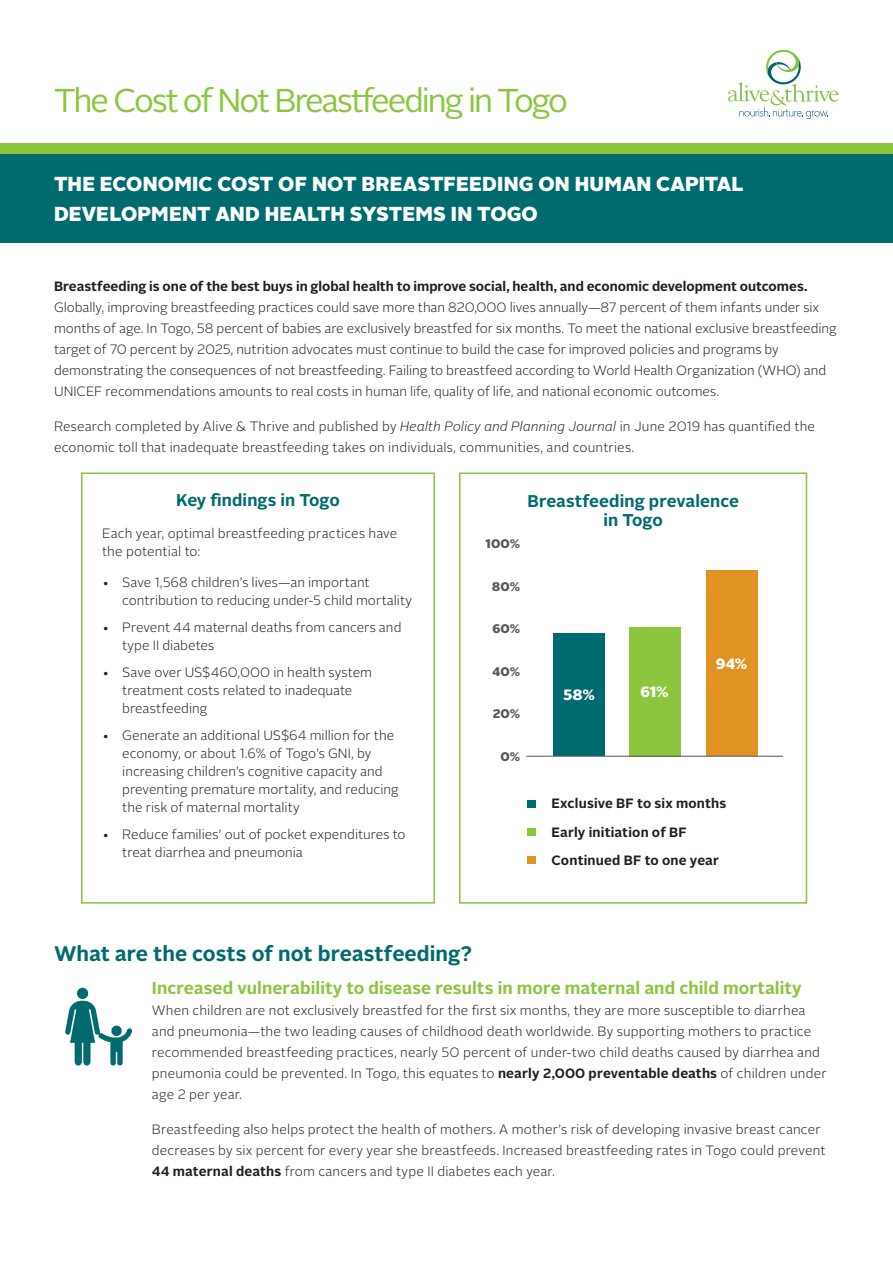
<style>
.page{position:relative;width:893px;height:1263px;background:#fff}
.page>*{position:absolute;margin:0;border:0;box-sizing:border-box;transform-origin:0 0}
.Paragraph_Style_1{font:33px "Alright Sans";letter-spacing:-.06em;color:#8bc63e}
.Teal_Headings{font:700 21px "Alright Sans";color:#006b6e}
.Intro{font:900 20.25px/30px "Alright Sans";letter-spacing:.005em;color:#fff}
.Green_Headings{font:700 17.25px "Alright Sans";letter-spacing:.005em;color:#8bc63e}
.Subheads{font:700 16.95px/19.4px "Alright Sans";letter-spacing:.005em;color:#006b6e;text-align:center}
.t1{font:900 15px "Alright Sans";color:#fff}
.New_body__Alright_Sa{font:300 13.5px/21px "Alright Sans";color:#231f20}
.t2{font:700 13.5px "Alright Sans";letter-spacing:.015em;color:#231f20}
.body{font:300 13.5px/18px "Alright Sans";letter-spacing:.01em;color:#231f20}
.t3{font:900 12.45px "Alright Sans";letter-spacing:.01em;color:#57585a}
.s1{font-weight:700}
.s2{font-style:italic}
</style>
<div class="page">
<div style="left:459px;top:472px;width:348px;height:432px;border:2px solid #8bc63e"></div>
<div style="left:527px;top:800px;width:9px;height:8px;background:#006b6e"></div>
<div style="left:527px;top:828px;width:9px;height:8px;background:#8bc63e"></div>
<div style="left:527px;top:856px;width:9px;height:8px;background:#e09323"></div>
<div style="left:706px;top:570px;width:51px;height:186px;background:#e09323"></div>
<div style="left:629px;top:627px;width:51px;height:129px;background:#8bc63e"></div>
<div style="left:554px;top:633px;width:51px;height:123px;background:#006b6e"></div>
<hr style="left:526px;top:756px;width:257px;height:1px;background:#57585a">
<div style="left:0;top:154px;width:893px;height:89px;background:#006b6e"></div>
<div style="left:0;top:143px;width:893px;height:10px;background:#8bc63e"></div>
<svg style="left:728px;top:50px;width:111px;height:69px"></svg>
<div style="left:81px;top:472px;width:354px;height:432px;border:2px solid #8bc63e"></div>
<img style="left:65px;top:987px;width:68px;height:79px">
<p class="Paragraph_Style_1" style="left:54px;top:78px;width:516px">The Cost of Not Breastfeeding in Togo</p>
<p class="Intro" style="left:54px;top:169px;width:691px">THE ECONOMIC COST OF NOT BREASTFEEDING ON HUMAN CAPITAL<br>DEVELOPMENT AND HEALTH SYSTEMS IN TOGO</p>
<p class="New_body__Alright_Sa" style="left:54px;top:276px;width:784px"><span class="s1">Breastfeeding is one of the best buys in global health to improve social, health, and economic development outcomes.<br></span>Globally, improving breastfeeding practices could save more than 820,000 lives annually—87 percent of them infants under six months of age. In Togo, 58 percent of babies are exclusively breastfed for six months. To meet the national exclusive breastfeeding target of 70 percent by 2025, nutrition advocates must continue to build the case for improved policies and programs by demonstrating the consequences of not breastfeeding. Failing to breastfeed according to World Health Organization (WHO) and UNICEF recommendations amounts to real costs in human life, quality of life, and national economic outcomes.</p>
<p class="New_body__Alright_Sa" style="left:54px;top:416px;width:763px">Research completed by Alive &amp; Thrive and published by <span class="s2">Health Policy and Planning Journal</span> in June 2019 has quantified the economic toll that inadequate breastfeeding takes on individuals, communities, and countries.</p>
<p class="Subheads" style="left:176px;top:491px;width:165px">Key findings in Togo</p>
<p class="body" style="left:102px;top:524px;width:297px">Each year, optimal breastfeeding practices have the potential to:</p>
<p class="New_body__Alright_Sa" style="left:122px;top:574px;width:291px;line-height:18px;text-indent:-20px">• Save 1,568 children’s lives—an important contribution to reducing under-5 child mortality</p>
<p class="New_body__Alright_Sa" style="left:122px;top:619px;width:281px;line-height:18px;text-indent:-20px">• Prevent 44 maternal deaths from cancers and type II diabetes</p>
<p class="New_body__Alright_Sa" style="left:122px;top:664px;width:251px;line-height:18px;text-indent:-20px">• Save over US$460,000 in health system treatment costs related to inadequate breastfeeding</p>
<p class="New_body__Alright_Sa" style="left:122px;top:727px;width:278px;line-height:18px;text-indent:-20px">• Generate an additional US$64 million for the economy, or about 1.6% of Togo’s GNI, by increasing children’s cognitive capacity and preventing premature mortality, and reducing the risk of maternal mortality</p>
<p class="New_body__Alright_Sa" style="left:122px;top:826px;width:285px;line-height:18px;text-indent:-20px">• Reduce families’ out of pocket expenditures to treat diarrhea and pneumonia</p>
<p class="t3" style="left:486px;top:535px;width:36px">100%</p>
<p class="t3" style="left:492px;top:577px;width:30px">80%</p>
<p class="t3" style="left:492px;top:620px;width:29px">60%</p>
<p class="t3" style="left:492px;top:662px;width:30px">40%</p>
<p class="t3" style="left:492px;top:705px;width:29px">20%</p>
<p class="t3" style="left:500px;top:748px;width:21px">0%</p>
<p class="Subheads" style="left:527px;top:491px;width:213px">Breastfeeding prevalence in Togo</p>
<p class="t1" style="left:563px;top:684px;width:33px">58%</p>
<p class="t1" style="left:640px;top:681px;width:30px">61%</p>
<p class="t1" style="left:716px;top:653px;width:33px">94%</p>
<p class="t2" style="left:551px;top:794px;width:176px">Exclusive BF to six months</p>
<p class="t2" style="left:551px;top:822px;width:137px">Early initiation of BF</p>
<p class="t2" style="left:551px;top:851px;width:169px">Continued BF to one year</p>
<p class="Teal_Headings" style="left:54px;top:939px;width:420px">What are the costs of not breastfeeding?</p>
<p class="Green_Headings" style="left:152px;top:976px;width:651px">Increased vulnerability to disease results in more maternal and child mortality</p>
<p class="New_body__Alright_Sa" style="left:152px;top:1000px;width:676px">When children are not exclusively breastfed for the first six months, they are more susceptible to diarrhea and pneumonia—the two leading causes of childhood death worldwide. By supporting mothers to practice recommended breastfeeding practices, nearly 50 percent of under-two child deaths caused by diarrhea and pneumonia could be prevented. In Togo, this equates to <span class="s1">nearly 2,000 preventable deaths</span> of children under age 2 per year.</p>
<p class="New_body__Alright_Sa" style="left:152px;top:1118px;width:675px">Breastfeeding also helps protect the health of mothers. A mother’s risk of developing invasive breast cancer decreases by six percent for every year she breastfeeds. Increased breastfeeding rates in Togo could prevent<br><span class="s1">44 maternal deaths</span> from cancers and type II diabetes each year.</p>
</div>
